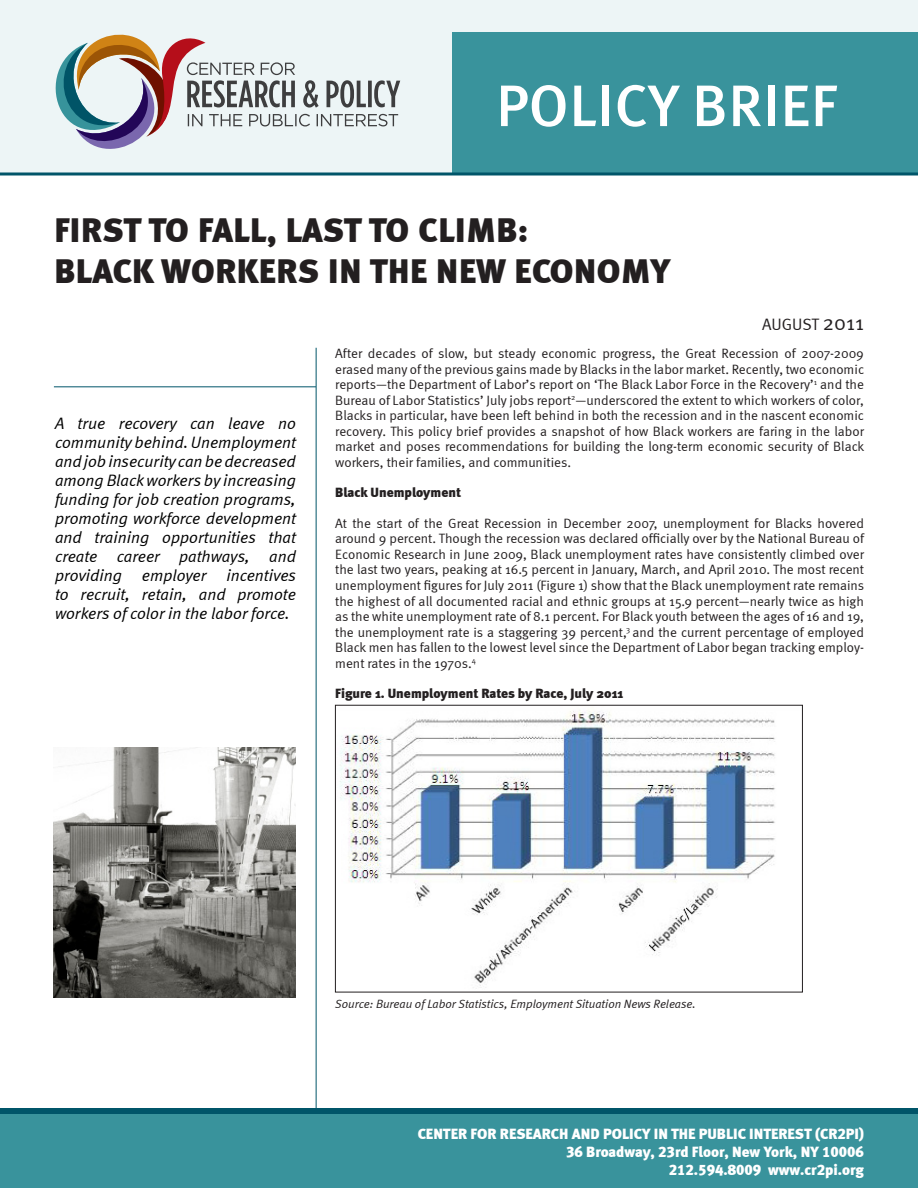
<style>
.page{position:relative;width:918px;height:1188px;background:#fff}
.page>*{position:absolute;margin:0;border:0;box-sizing:border-box;transform-origin:0 0}
.t1{font:58.5px "Meta Medium LF Caps";color:#fff}
.t2{font:34.5px "Meta Black Caps";color:#231f20}
.t3{font:italic 16.5px/18.9px "Meta Normal";color:#000;text-align:justify}
.t4{font:16.5px "Meta Normal";color:#231f20}
.t5{font:15px "Meta Black LF";color:#fff}
.t6{font:13.5px/15.6px "Meta Normal";color:#231f20;text-align:justify}
.t7{font:900 13.5px "Meta";color:#231f20}
.t8{font:italic 12px "Meta Normal";color:#231f20}
.s1{font-size:21px}
</style>
<div class="page">
<hr style="left:316px;top:348px;width:1px;height:760px;background:#005569">
<hr style="left:54px;top:387px;width:262px;height:1px;background:#005569">
<div style="left:0;top:1113px;width:918px;height:75px;background:#39939c"></div>
<div style="left:0;top:1108px;width:918px;height:6px;background:#005569"></div>
<img style="left:54px;top:747px;width:242px;height:251px">
<img style="left:340px;top:710px;width:435px;height:278px">
<div style="left:335px;top:705px;width:468px;height:287px;border:1px solid #231f20"></div>
<div style="left:0;top:0;width:918px;height:174px;background:#edf5f6"></div>
<div style="left:453px;top:32px;width:465px;height:142px;background:#39939c"></div>
<svg style="left:56px;top:35px;width:344px;height:114px"></svg>
<svg style="left:0;top:172px;width:918px;height:4px;background:#317787"></svg>
<p class="t1" style="left:496px;top:72px;width:343px">POLICY BRIEF</p>
<p class="t2" style="left:54px;top:209px;width:476px">FIRST TO FALL, LAST TO CLIMB:</p>
<p class="t2" style="left:54px;top:250px;width:618px">BLACK WORKERS IN THE NEW ECONOMY</p>
<p class="t4" style="left:762px;top:315px;width:103px">AUGUST <span class="s1">2011</span></p>
<p class="t3" style="left:55px;top:414px;width:243px">A true recovery can leave no community behind. Unemployment and job insecurity can be decreased among Black workers by increasing funding for job creation programs, promoting workforce development and training opportunities that create career pathways, and providing employer incentives to recruit, retain, and promote workers of color in the labor force.</p>
<p class="t6" style="left:335px;top:346px;width:531px">After decades of slow, but steady economic progress, the Great Recession of 2007-2009 erased many of the previous gains made by Blacks in the labor market. Recently, two economic reports—the Department of Labor’s report on ‘The Black Labor Force in the Recovery’<sup>1</sup> and the Bureau of Labor Statistics’ July jobs report<sup>2</sup>—underscored the extent to which workers of color, Blacks in particular, have been left behind in both the recession and in the nascent economic recovery. This policy brief provides a snapshot of how Black workers are faring in the labor market and poses recommendations for building the long-term economic security of Black workers, their families, and communities.</p>
<p class="t7" style="left:335px;top:485px;width:127px">Black Unemployment</p>
<p class="t6" style="left:335px;top:515px;width:530px">At the start of the Great Recession in December 2007, unemployment for Blacks hovered around 9 percent. Though the recession was declared officially over by the National Bureau of Economic Research in June 2009, Black unemployment rates have consistently climbed over the last two years, peaking at 16.5 percent in January, March, and April 2010. The most recent unemployment figures for July 2011 (Figure 1) show that the Black unemployment rate remains the highest of all documented racial and ethnic groups at 15.9 percent—nearly twice as high as the white unemployment rate of 8.1 percent. For Black youth between the ages of 16 and 19, the unemployment rate is a staggering 39 percent,<sup>3</sup> and the current percentage of employed Black men has fallen to the lowest level since the Department of Labor began tracking employ&shy;ment rates in the 1970s.<sup>4</sup></p>
<p class="t7" style="left:335px;top:685px;width:290px">Figure 1. Unemployment Rates by Race, July 2011</p>
<p class="t8" style="left:335px;top:997px;width:362px">Source: Bureau of Labor Statistics, Employment Situation News Release.</p>
<p class="t5" style="left:418px;top:1125px;width:448px">CENTER FOR RESEARCH AND POLICY IN THE PUBLIC INTEREST (CR2PI)</p>
<p class="t5" style="left:566px;top:1143px;width:299px">36 Broadway, 23rd Floor, New York, NY 10006</p>
<p class="t5" style="left:669px;top:1161px;width:197px">212.594.8009 www.cr2pi.org</p>
</div>
